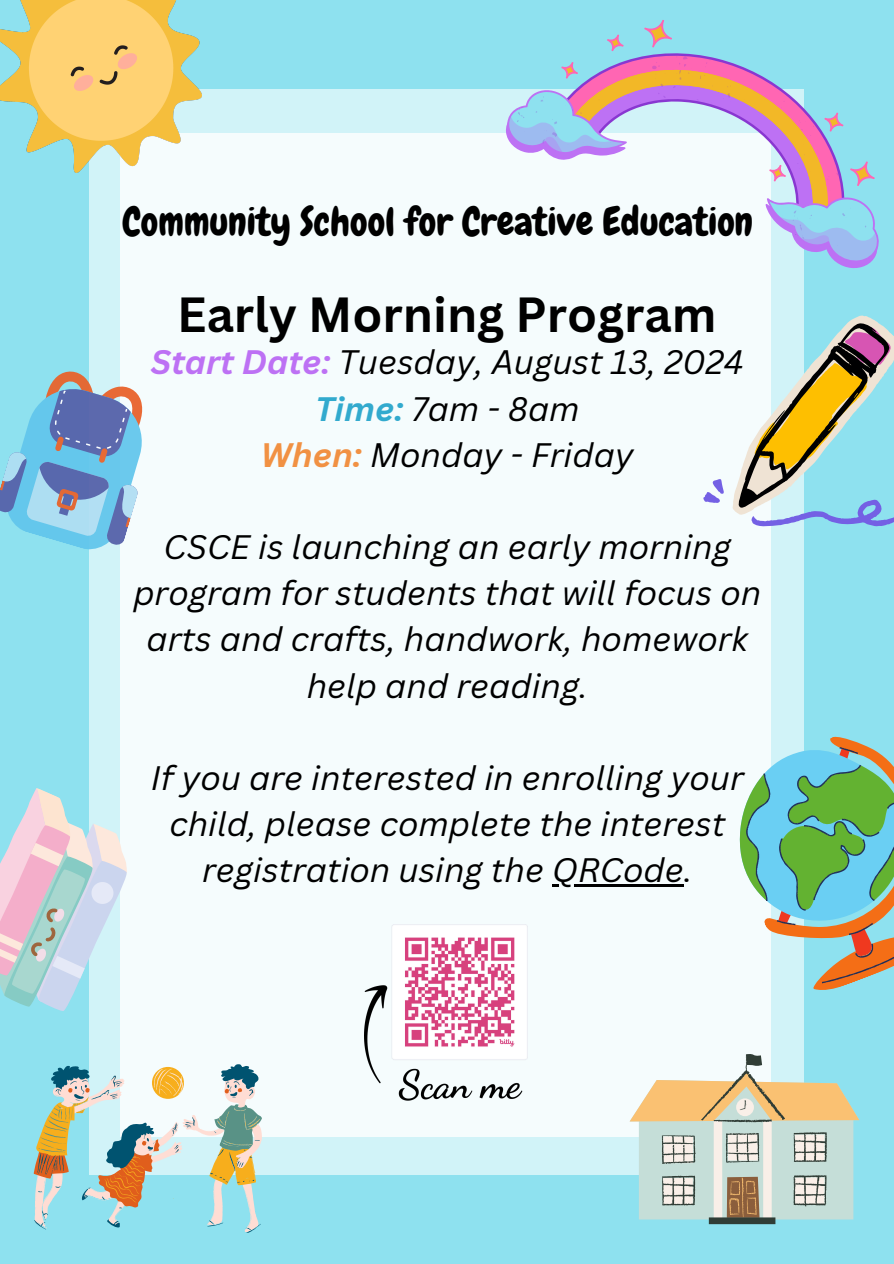
<style>
.page{position:relative;width:894px;height:1264px;background:#fff}
.page>*{position:absolute;margin:0;border:0;box-sizing:border-box;transform-origin:0 0}
.t1{font:700 48px "Canva Sans";color:#000}
.t2{font:39px "Chewy";color:#000}
.t3{font:italic 33px/46.2px "Canva Sans";color:#000;text-align:center}
.s1{font-weight:700;color:#bd71f4}
.s2{font-weight:700;color:#32aace}
.s3{font-weight:700;color:#f19143}
</style>
<div class="page">
<div style="left:0;top:0;width:893px;height:1263px;background:#8ee1ef"></div>
<div style="left:89px;top:89px;width:715px;height:1085px;background:#d1f3f8"></div>
<div style="left:120px;top:133px;width:651px;height:1003px;background:#f5fcfd"></div>
<svg style="left:510px;top:20px;width:369px;height:244px"></svg>
<img style="left:0;top:0;width:202px;height:172px">
<img style="left:364px;top:924px;width:163px;height:213px">
<svg style="left:703px;top:315px;width:190px;height:212px"></svg>
<hr style="left:552px;top:884px;width:131px;height:2px;background:#000">
<svg style="left:33px;top:1064px;width:229px;height:168px"></svg>
<svg style="left:0;top:788px;width:127px;height:223px"></svg>
<svg style="left:0;top:371px;width:143px;height:179px"></svg>
<svg style="left:739px;top:736px;width:154px;height:254px"></svg>
<svg style="left:629px;top:1054px;width:230px;height:170px"></svg>
<p class="t2" style="left:122px;top:197px;width:631px">Community School for Creative Education</p>
<h2 class="t1" style="left:177px;top:281px;width:540px">Early Morning Program</h2>
<h1 class="t3" style="left:151px;top:338px;width:594px"><span class="s1">Start Date:</span> Tuesday, August 13, 2024</h1>
<p class="t3" style="left:315px;top:385px;width:266px"><span class="s2">Time:</span> 7am - 8am</p>
<p class="t3" style="left:261px;top:431px;width:374px"><span class="s3">When:</span> Monday - Friday</p>
<p class="t3" style="left:133px;top:523px;width:629px">CSCE is launching an early morning program for students that will focus on arts and crafts, handwork, homework help and reading.</p>
<p class="t3" style="left:151px;top:754px;width:594px">If you are interested in enrolling your child, please complete the interest registration using the QRCode.</p>
</div>
